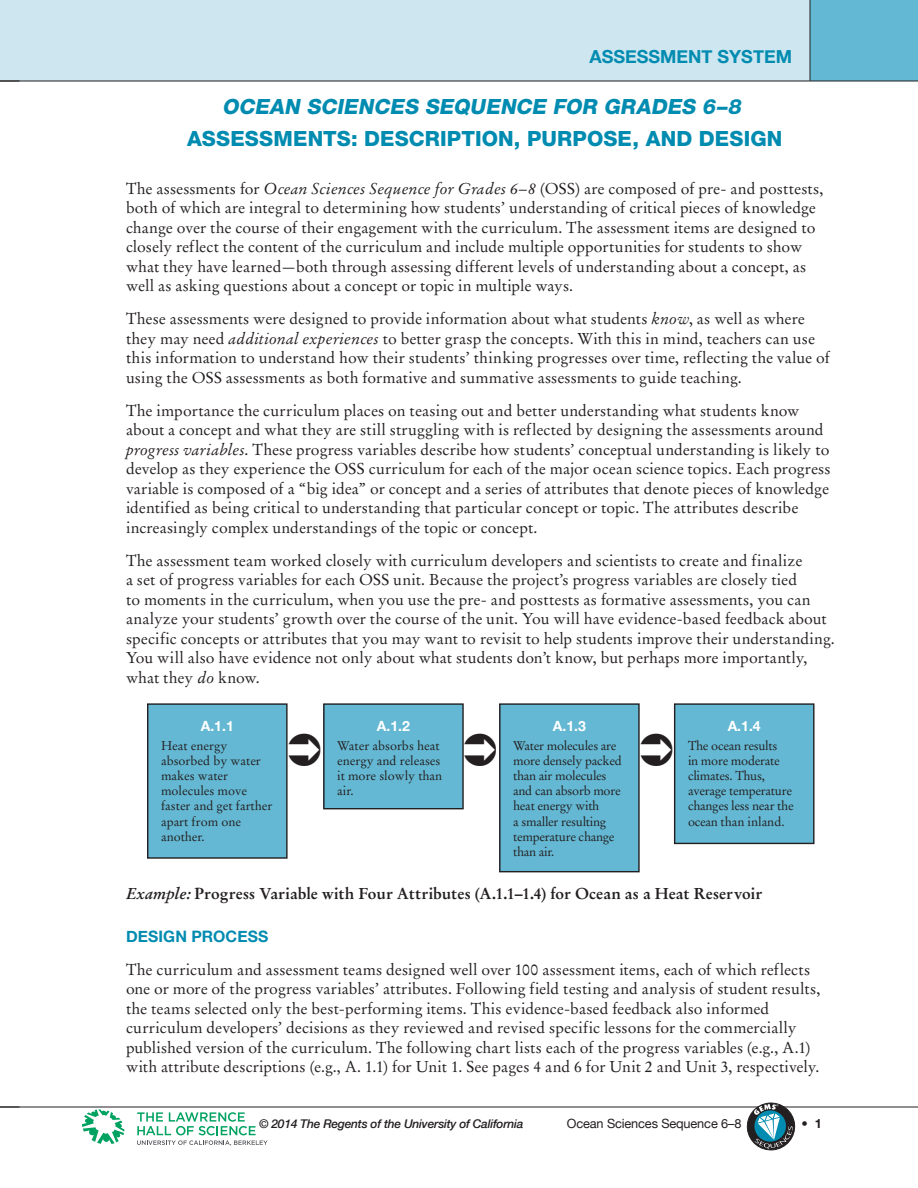
<style>
.page{position:relative;width:918px;height:1188px;background:#fff}
.page>*{position:absolute;margin:0;border:0;box-sizing:border-box;transform-origin:0 0}
.Zero{font:800 21px "Helvetica Neue LT Std";letter-spacing:.005em;color:#008bb0}
.Zero-2{font:italic 800 21px "Helvetica Neue LT Std";color:#008bb0}
.t1{font:700 18px "Helvetica Neue";color:#008bb0}
.Zero-3{font:15.75px/19.5px "Stempel Garamond LT Std";letter-spacing:.005em;color:#231f20}
.Zero-4{font:700 15.75px "Stempel Garamond LT Std";letter-spacing:.005em;color:#231f20}
.Zero-5{font:700 15.75px "Helvetica Neue";letter-spacing:.01em;color:#008bb0}
.t2{font:700 14.1px "Helvetica Neue";color:#fff}
.t3{font:12.75px "Helvetica Neue";letter-spacing:-.01em;color:#231f20}
.t4{font:500 12.75px "Helvetica Neue";color:#231f20}
.t5{font:12.6px/15.1px "Stempel Garamond LT Std";letter-spacing:-.02em;color:#231f20}
.t6{font:12.6px/15.1px "Stempel Garamond LT Std";color:#231f20}
.t7{font:italic 500 12px "Helvetica Neue";letter-spacing:-.02em;color:#231f20}
.s1{font-style:italic}
.s2{font-weight:700}
</style>
<div class="page">
<div style="left:0;top:0;width:810px;height:81px;background:#cde6ef"></div>
<hr style="left:0;top:1107px;width:918px;height:1px;background:#231f20">
<div style="left:810px;top:0;width:108px;height:81px;background:#63b8d3"></div>
<svg style="left:0;top:1107px;width:20px;height:1px"></svg>
<hr style="left:810px;top:0;width:1px;height:81px;background:#231f20">
<hr style="left:0;top:81px;width:918px;height:1px;background:#231f20">
<svg style="left:82px;top:1109px;width:42px;height:35px"></svg>
<svg style="left:137px;top:1112px;width:131px;height:34px"></svg>
<div style="left:148px;top:704px;width:139px;height:154px;background:#64b8d3"></div>
<div style="left:147px;top:703px;width:141px;height:156px;border:1px solid #231f20"></div>
<div style="left:324px;top:704px;width:139px;height:105px;background:#64b8d3"></div>
<div style="left:323px;top:703px;width:141px;height:106px;border:1px solid #231f20"></div>
<div style="left:500px;top:704px;width:139px;height:168px;background:#64b8d3"></div>
<div style="left:499px;top:703px;width:141px;height:169px;border:1px solid #231f20"></div>
<div style="left:675px;top:704px;width:139px;height:139px;background:#64b8d3"></div>
<div style="left:674px;top:703px;width:141px;height:141px;border:1px solid #231f20"></div>
<svg style="left:747px;top:1102px;width:48px;height:48px"></svg>
<p class="t1" style="left:590px;top:42px;width:204px">ASSESSMENT SYSTEM</p>
<p class="Zero-2" style="left:222px;top:94px;width:525px">OCEAN SCIENCES SEQUENCE FOR GRADES 6–8</p>
<p class="Zero" style="left:187px;top:126px;width:597px">ASSESSMENTS: DESCRIPTION, PURPOSE, AND DESIGN</p>
<p class="Zero-3" style="left:126px;top:179px;width:699px">The assessments for <span class="s1">Ocean Sciences Sequence for Grades 6–8</span> (OSS) are composed of pre- and posttests, both of which are integral to determining how students’ understanding of critical pieces of knowledge change over the course of their engagement with the curriculum. The assessment items are designed to closely reflect the content of the curriculum and include multiple opportunities for students to show what they have learned—both through assessing different levels of understanding about a concept, as well as asking questions about a concept or topic in multiple ways.</p>
<p class="Zero-3" style="left:126px;top:309px;width:705px">These assessments were designed to provide information about what students <span class="s1">know</span>, as well as where they may need <span class="s1">additional experiences</span> to better grasp the concepts. With this in mind, teachers can use this information to understand how their students’ thinking progresses over time, reflecting the value of using the OSS assessments as both formative and summative assessments to guide teaching.</p>
<p class="Zero-3" style="left:126px;top:401px;width:706px">The importance the curriculum places on teasing out and better understanding what students know about a concept and what they are still struggling with is reflected by designing the assessments around <span class="s1">progress variables</span>. These progress variables describe how students’ conceptual understanding is likely to develop as they experience the OSS curriculum for each of the major ocean science topics. Each progress variable is composed of a “big idea” or concept and a series of attributes that denote pieces of knowledge identified as being critical to understanding that particular concept or topic. The attributes describe increasingly complex understandings of the topic or concept.</p>
<p class="Zero-3" style="left:126px;top:551px;width:710px">The assessment team worked closely with curriculum developers and scientists to create and finalize<br>a set of progress variables for each OSS unit. Because the project’s progress variables are closely tied<br>to moments in the curriculum, when you use the pre- and posttests as formative assessments, you can analyze your students’ growth over the course of the unit. You will have evidence-based feedback about specific concepts or attributes that you may want to revisit to help students improve their understanding.<br>You will also have evidence not only about what students don’t know, but perhaps more importantly, what they <span class="s1">do</span> know.</p>
<p class="t2" style="left:201px;top:715px;width:35px">A.1.1</p>
<p class="t6" style="left:161px;top:738px;width:113px">Heat energy absorbed by water makes water molecules move faster and get farther apart from one another.</p>
<p class="t2" style="left:377px;top:715px;width:35px">A.1.2</p>
<p class="t6" style="left:337px;top:738px;width:107px">Water absorbs heat energy and releases it more slowly than air.</p>
<p class="t2" style="left:553px;top:715px;width:35px">A.1.3</p>
<p class="t5" style="left:513px;top:738px;width:110px">Water molecules are more densely packed than air molecules and can absorb more heat energy with<br>a smaller resulting temperature change than air.</p>
<p class="t2" style="left:728px;top:715px;width:35px">A.1.4</p>
<p class="t5" style="left:688px;top:738px;width:107px">The ocean results<br>in more moderate climates. Thus, average temperature changes less near the ocean than inland.</p>
<p class="Zero-4" style="left:126px;top:884px;width:638px"><span class="s1">Example:</span> Progress Variable with Four Attributes (A.1.1–1.4) for Ocean as a Heat Reservoir</p>
<p class="Zero-5" style="left:126px;top:924px;width:144px">DESIGN PROCESS</p>
<p class="Zero-3" style="left:126px;top:959px;width:696px">The curriculum and assessment teams designed well over 100 assessment items, each of which reflects one or more of the progress variables’ attributes. Following field testing and analysis of student results, the teams selected only the best-performing items. This evidence-based feedback also informed curriculum developers’ decisions as they reviewed and revised specific lessons for the commercially published version of the curriculum. The following chart lists each of the progress variables (e.g., A.1) with attribute descriptions (e.g., A. 1.1) for Unit 1. See pages 4 and 6 for Unit 2 and Unit 3, respectively.</p>
<p class="t7" style="left:259px;top:1113px;width:266px">© 2014 The Regents of the University of California</p>
<p class="t3" style="left:567px;top:1115px;width:176px">Ocean Sciences Sequence 6–8</p>
<p class="t4" style="left:801px;top:1114px;width:22px">• <span class="s2">1</span></p>
</div>
